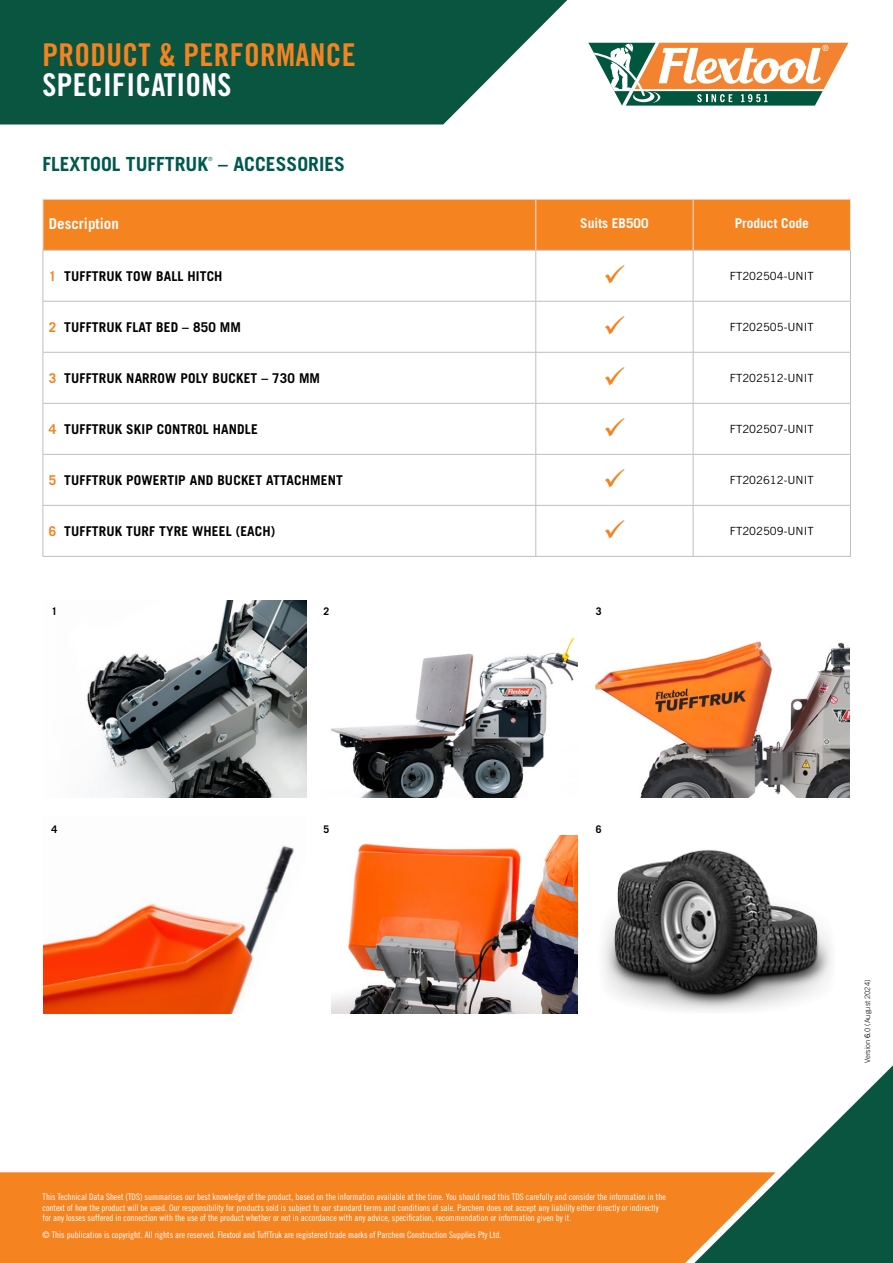
<style>
.page{position:relative;width:893px;height:1263px;background:#fff}
.page>*{position:absolute;margin:0;border:0;box-sizing:border-box;transform-origin:0 0}
.t1{font:31.35px "Trade Gothic LT Pro Bd Cn 20";letter-spacing:.01em;color:#f58320}
.t2{font:31.35px "Trade Gothic LT Pro Bd Cn 20";letter-spacing:.01em;color:#fff}
.t3{font:700 19.5px "Trade Gothic LT Pro";color:#00594c}
.t4{font:700 15px "Trade Gothic LT Pro";color:#fff}
.t5{font:700 13.5px "Trade Gothic LT Pro";letter-spacing:.01em;color:#000}
.t6{font:700 13.5px "Trade Gothic LT Pro";color:#fff}
.t7{font:11.25px "Trade Gothic LT Pro";color:#000}
.t8{font:700 10.5px "Trade Gothic LT Pro";color:#000}
.t9{font:9px/10.5px "Trade Gothic LT Pro Cn 18";color:#fff}
.t10{font:300 7.5px "Trade Gothic Next LT Pro";color:#000}
.t11{font:300 5.7px "Trade Gothic LT Pro";color:#00594c}
.s1{color:#f58320}
.s2{font-weight:400}
</style>
<div class="page">
<div style="left:44px;top:200px;width:806px;height:50px;background:#f58320"></div>
<svg style="left:44px;top:251px;width:806px;height:305px"></svg>
<hr style="left:43px;top:199px;width:493px;height:1px;background:#e6e7e8">
<hr style="left:43px;top:200px;width:1px;height:50px;background:#e6e7e8">
<hr style="left:536px;top:199px;width:157px;height:1px;background:#e6e7e8">
<hr style="left:535px;top:200px;width:1px;height:50px;background:#e6e7e8">
<hr style="left:693px;top:199px;width:158px;height:1px;background:#e6e7e8">
<hr style="left:693px;top:200px;width:1px;height:50px;background:#e6e7e8">
<hr style="left:850px;top:200px;width:1px;height:50px;background:#e6e7e8">
<hr style="left:43px;top:250px;width:493px;height:1px;background:#bcbec0">
<hr style="left:43px;top:251px;width:1px;height:50px;background:#bcbec0">
<hr style="left:536px;top:250px;width:157px;height:1px;background:#bcbec0">
<hr style="left:535px;top:251px;width:1px;height:50px;background:#bcbec0">
<hr style="left:693px;top:250px;width:158px;height:1px;background:#bcbec0">
<hr style="left:693px;top:251px;width:1px;height:50px;background:#bcbec0">
<hr style="left:850px;top:251px;width:1px;height:50px;background:#bcbec0">
<hr style="left:43px;top:301px;width:493px;height:1px;background:#bcbec0">
<hr style="left:43px;top:302px;width:1px;height:50px;background:#bcbec0">
<hr style="left:536px;top:301px;width:157px;height:1px;background:#bcbec0">
<hr style="left:535px;top:302px;width:1px;height:50px;background:#bcbec0">
<hr style="left:693px;top:301px;width:158px;height:1px;background:#bcbec0">
<hr style="left:693px;top:302px;width:1px;height:50px;background:#bcbec0">
<hr style="left:850px;top:302px;width:1px;height:50px;background:#bcbec0">
<hr style="left:43px;top:352px;width:493px;height:1px;background:#bcbec0">
<hr style="left:43px;top:353px;width:1px;height:50px;background:#bcbec0">
<hr style="left:536px;top:352px;width:157px;height:1px;background:#bcbec0">
<hr style="left:535px;top:353px;width:1px;height:50px;background:#bcbec0">
<hr style="left:693px;top:352px;width:158px;height:1px;background:#bcbec0">
<hr style="left:693px;top:353px;width:1px;height:50px;background:#bcbec0">
<hr style="left:850px;top:353px;width:1px;height:50px;background:#bcbec0">
<hr style="left:43px;top:403px;width:493px;height:1px;background:#bcbec0">
<hr style="left:43px;top:404px;width:1px;height:50px;background:#bcbec0">
<hr style="left:536px;top:403px;width:157px;height:1px;background:#bcbec0">
<hr style="left:535px;top:404px;width:1px;height:50px;background:#bcbec0">
<hr style="left:693px;top:403px;width:158px;height:1px;background:#bcbec0">
<hr style="left:693px;top:404px;width:1px;height:50px;background:#bcbec0">
<hr style="left:850px;top:404px;width:1px;height:50px;background:#bcbec0">
<hr style="left:43px;top:454px;width:493px;height:1px;background:#bcbec0">
<hr style="left:43px;top:455px;width:1px;height:50px;background:#bcbec0">
<hr style="left:536px;top:454px;width:157px;height:1px;background:#bcbec0">
<hr style="left:535px;top:455px;width:1px;height:50px;background:#bcbec0">
<hr style="left:693px;top:454px;width:158px;height:1px;background:#bcbec0">
<hr style="left:693px;top:455px;width:1px;height:50px;background:#bcbec0">
<hr style="left:850px;top:455px;width:1px;height:50px;background:#bcbec0">
<hr style="left:43px;top:505px;width:493px;height:1px;background:#bcbec0">
<hr style="left:43px;top:506px;width:1px;height:50px;background:#bcbec0">
<hr style="left:536px;top:505px;width:157px;height:1px;background:#bcbec0">
<hr style="left:535px;top:506px;width:1px;height:50px;background:#bcbec0">
<hr style="left:693px;top:505px;width:158px;height:1px;background:#bcbec0">
<hr style="left:693px;top:506px;width:1px;height:50px;background:#bcbec0">
<hr style="left:850px;top:506px;width:1px;height:50px;background:#bcbec0">
<hr style="left:43px;top:556px;width:493px;height:1px;background:#bcbec0">
<hr style="left:536px;top:556px;width:157px;height:1px;background:#bcbec0">
<hr style="left:693px;top:556px;width:158px;height:1px;background:#bcbec0">
<img style="left:86px;top:600px;width:220px;height:197px">
<img style="left:43px;top:845px;width:251px;height:168px">
<img style="left:331px;top:637px;width:247px;height:160px">
<img style="left:331px;top:835px;width:247px;height:178px">
<img style="left:594px;top:641px;width:255px;height:156px">
<img style="left:603px;top:850px;width:228px;height:161px">
<svg style="left:0;top:0;width:567px;height:124px;fill:#0a5540"></svg>
<svg style="left:588px;top:42px;width:261px;height:64px"></svg>
<div style="left:0;top:1172px;width:694px;height:91px;background:#f58320"></div>
<svg style="left:694px;top:1065px;width:199px;height:198px"></svg>
<svg style="left:605px;top:265px;width:20px;height:18px"></svg>
<svg style="left:605px;top:316px;width:20px;height:18px"></svg>
<svg style="left:605px;top:367px;width:20px;height:18px"></svg>
<svg style="left:605px;top:418px;width:20px;height:18px"></svg>
<svg style="left:605px;top:469px;width:20px;height:18px"></svg>
<svg style="left:605px;top:520px;width:20px;height:18px"></svg>
<h1 class="t1" style="left:43px;top:35px;width:315px">PRODUCT &amp; PERFORMANCE</h1>
<h1 class="t2" style="left:43px;top:65px;width:191px">SPECIFICATIONS</h1>
<h2 class="t3" style="left:43px;top:152px;width:167px">FLEXTOOL TUFFTRUK</h2>
<p class="t11" style="left:208px;top:156px;width:6px">®</p>
<h2 class="t3" style="left:218px;top:152px;width:128px">– ACCESSORIES</h2>
<h3 class="t4" style="left:49px;top:214px;width:72px">Description</h3>
<h3 class="t6" style="left:580px;top:215px;width:70px">Suits EB500</h3>
<h3 class="t6" style="left:735px;top:215px;width:76px">Product Code</h3>
<h3 class="t5" style="left:49px;top:267px;width:175px"><span class="s1">1</span> TUFFTRUK TOW BALL HITCH</h3>
<p class="t7" style="left:730px;top:269px;width:85px">FT202504-UNIT</p>
<h3 class="t5" style="left:49px;top:318px;width:194px"><span class="s1">2</span> TUFFTRUK FLAT BED – 850 MM</h3>
<p class="t7" style="left:730px;top:320px;width:85px">FT202505-UNIT</p>
<h3 class="t5" style="left:49px;top:370px;width:273px"><span class="s1">3</span> TUFFTRUK NARROW POLY BUCKET – 730 MM</h3>
<p class="t7" style="left:730px;top:371px;width:85px">FT202512-UNIT</p>
<h3 class="t5" style="left:49px;top:421px;width:210px"><span class="s1">4</span> TUFFTRUK SKIP CONTROL HANDLE</h3>
<p class="t7" style="left:730px;top:422px;width:85px">FT202507-UNIT</p>
<h3 class="t5" style="left:49px;top:472px;width:295px"><span class="s1">5</span> TUFFTRUK POWERTIP AND BUCKET ATTACHMENT</h3>
<p class="t7" style="left:730px;top:473px;width:85px">FT202612-UNIT</p>
<h3 class="t5" style="left:49px;top:523px;width:228px"><span class="s1">6</span> TUFFTRUK TURF TYRE WHEEL (EACH)</h3>
<p class="t7" style="left:730px;top:524px;width:85px">FT202509-UNIT</p>
<p class="t8" style="left:51px;top:605px;width:7px">1</p>
<p class="t8" style="left:324px;top:605px;width:7px">2</p>
<p class="t8" style="left:596px;top:605px;width:7px">3</p>
<p class="t8" style="left:51px;top:823px;width:7px">4</p>
<p class="t8" style="left:324px;top:823px;width:7px">5</p>
<p class="t8" style="left:596px;top:823px;width:7px">6</p>
<p class="t9" style="left:43px;top:1192px;width:625px">This Technical Data Sheet (TDS) summarises our best knowledge of the product, based on the information available at the time. You should read this TDS carefully and consider the information in the context of how the product will be used. Our responsibility for products sold is subject to our standard terms and conditions of sale. Parchem does not accept any liability either directly or indirectly for any losses suffered in connection with the use of the product whether or not in accordance with any advice, specification, recommendation or information given by it.</p>
<p class="t9" style="left:43px;top:1230px;width:461px">© This publication is copyright. All rights are reserved. Flextool and TuffTruk are registered trade marks of Parchem Construction Supplies Pty Ltd.</p>
<p class="t10" style="left:862px;top:1063px;width:85px;rotate:-90deg">Version <span class="s2">6</span>.0 (August 2024)</p>
</div>
